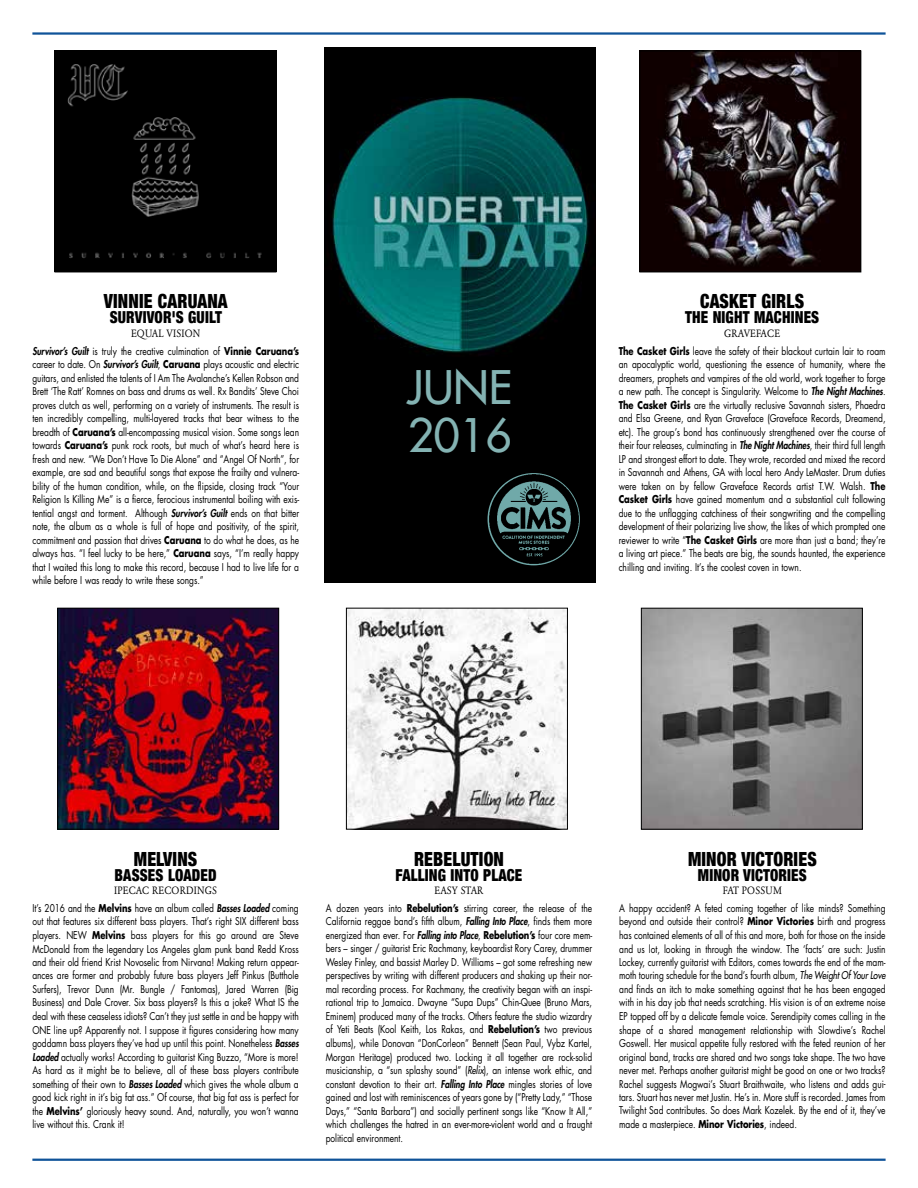
<style>
.page{position:relative;width:918px;height:1188px;background:#fff}
.page>*{position:absolute;margin:0;border:0;box-sizing:border-box;transform-origin:0 0}
.t1{font:45px/48px "Futura";color:#84b3b3}
.t2{font:900 condensed 19.5px "Helvetica Neue";letter-spacing:.01em;color:#000;scale:.9 1}
.t3{font:900 condensed 16.5px "Helvetica Neue";letter-spacing:.01em;color:#000;scale:.9 1}
.t4{font:10.5px/13.5px "Futura";letter-spacing:-.005em;color:#000;text-align:justify;scale:.8 1}
.t5{font:10.5px "Garamond BE";letter-spacing:.02em;color:#000;scale:.9 1}
.t6{font:10.5px "Garamond BE";color:#000;scale:.9 1}
.s1{font-weight:800;font-style:italic}
.s2{font-weight:700}
.s3{font-style:italic}
</style>
<div class="page">
<hr style="left:32px;top:1159px;width:854px;height:2px;background:#0f5399">
<hr style="left:32px;top:32px;width:854px;height:3px;background:#0f5399">
<div style="left:324px;top:47px;width:271px;height:536px;background:#000"></div>
<img style="left:327px;top:97px;width:262px;height:256px">
<img style="left:488px;top:474px;width:91px;height:91px">
<img style="left:643px;top:610px;width:218px;height:218px">
<div style="left:641px;top:608px;width:222px;height:222px;border:1px solid #000"></div>
<img style="left:348px;top:610px;width:218px;height:217px">
<div style="left:346px;top:608px;width:222px;height:221px;border:1px solid #000"></div>
<img style="left:59px;top:610px;width:218px;height:217px">
<div style="left:57px;top:608px;width:222px;height:221px;border:1px solid #000"></div>
<img style="left:642px;top:53px;width:217px;height:217px">
<div style="left:640px;top:51px;width:221px;height:221px;border:1px solid #000"></div>
<img style="left:57px;top:53px;width:217px;height:217px">
<div style="left:55px;top:51px;width:221px;height:221px;border:1px solid #000"></div>
<h2 class="t2" style="left:104px;top:285px;width:139px">VINNIE CARUANA</h2>
<h3 class="t3" style="left:110px;top:304px;width:126px">SURVIVOR'S GUILT</h3>
<p class="t5" style="left:131px;top:327px;width:79px">EQUAL VISION</p>
<p class="t4" style="left:32px;top:344px;width:335px"><span class="s1">Survivor’s Guilt</span> is truly the creative culmination of <span class="s2">Vinnie Caruana’s </span>career to date. On <span class="s1">Survivor’s Guilt</span>, <span class="s2">Caruana</span> plays acoustic and electric guitars, and enlisted the talents of I Am The Avalanche’s Kellen Robson and Brett ‘The Ratt’ Romnes on bass and drums as well. Rx Bandits’ Steve Choi proves clutch as well, performing on a variety of instruments. The result is ten incredibly compelling, multi-layered tracks that bear witness to the breadth of <span class="s2">Caruana’s</span> all-encompassing musical vision. Some songs lean towards <span class="s2">Caruana’s</span> punk rock roots, but much of what’s heard here is fresh and new. “We Don’t Have To Die Alone” and “Angel Of North”, for example, are sad and beautiful songs that expose the frailty and vulnera&shy;bility of the human condition, while, on the flipside, closing track “Your Religion Is Killing Me” is a fierce, ferocious instrumental boiling with exis&shy;tential angst and torment. Although <span class="s1">Survivor’s Guilt</span> ends on that bitter note, the album as a whole is full of hope and positivity, of the spirit, commitment and passion that drives <span class="s2">Caruana</span> to do what he does, as he always has. “I feel lucky to be here,” <span class="s2">Caruana</span> says, “I’m really happy that I waited this long to make this record, because I had to live life for a while before I was ready to write these songs.”</p>
<h1 class="t1" style="left:407px;top:363px;width:107px">JUNE<br>2016</h1>
<h2 class="t2" style="left:700px;top:285px;width:117px">CASKET GIRLS</h2>
<h3 class="t3" style="left:685px;top:304px;width:151px">THE NIGHT MACHINES</h3>
<p class="t5" style="left:724px;top:327px;width:64px">GRAVEFACE</p>
<p class="t4" style="left:619px;top:344px;width:335px"><span class="s2">The Casket Girls</span> leave the safety of their blackout curtain lair to roam an apocalyptic world, questioning the essence of humanity, where the dreamers, prophets and vampires of the old world, work together to forge a new path. The concept is Singularity. Welcome to <span class="s1">The Night Machines</span>.<br><span class="s2">The Casket Girls</span> are the virtually reclusive Savannah sisters, Phaedra and Elsa Greene, and Ryan Graveface (Graveface Records, Dreamend, etc). The group’s bond has continuously strengthened over the course of their four releases, culminating in <span class="s1">The Night Machines</span>, their third full length LP and strongest effort to date. They wrote, recorded and mixed the record in Savannah and Athens, GA with local hero Andy LeMaster. Drum duties were taken on by fellow Graveface Records artist T.W. Walsh. <span class="s2">The Casket Girls</span> have gained momentum and a substantial cult following due to the unflagging catchiness of their songwriting and the compelling development of their polarizing live show, the likes of which prompted one reviewer to write “<span class="s2">The Casket Girls</span> are more than just a band; they’re a living art piece.” The beats are big, the sounds haunted, the experience chilling and inviting. It’s the coolest coven in town.</p>
<h2 class="t2" style="left:134px;top:843px;width:72px">MELVINS</h2>
<h3 class="t3" style="left:115px;top:861px;width:115px">BASSES LOADED</h3>
<p class="t5" style="left:114px;top:884px;width:116px">IPECAC RECORDINGS</p>
<p class="t4" style="left:32px;top:901px;width:335px">It’s 2016 and the <span class="s2">Melvins</span> have an album called <span class="s1">Basses Loaded</span> coming out that features six different bass players. That’s right SIX different bass players. NEW <span class="s2">Melvins</span> bass players for this go around are Steve McDonald from the legendary Los Angeles glam punk band Redd Kross and their old friend Krist Novoselic from Nirvana! Making return appear&shy;ances are former and probably future bass players Jeff Pinkus (Butthole Surfers), Trevor Dunn (Mr. Bungle / Fantomas), Jared Warren (Big Business) and Dale Crover. Six bass players? Is this a joke? What IS the deal with these ceaseless idiots? Can’t they just settle in and be happy with ONE line up? Apparently not. I suppose it figures considering how many goddamn bass players they’ve had up until this point. Nonetheless <span class="s1">Basses Loaded</span> actually works! According to guitarist King Buzzo, “More is more!<br>As hard as it might be to believe, all of these bass players contribute something of their own to <span class="s1">Basses Loaded</span> which gives the whole album a good kick right in it’s big fat ass.” Of course, that big fat ass is perfect for the <span class="s2">Melvins’</span> gloriously heavy sound. And, naturally, you won’t wanna live without this. Crank it!</p>
<h2 class="t2" style="left:414px;top:843px;width:101px">REBELUTION</h2>
<h3 class="t3" style="left:396px;top:861px;width:142px">FALLING INTO PLACE</h3>
<p class="t6" style="left:435px;top:884px;width:56px">EASY STAR</p>
<p class="t4" style="left:326px;top:901px;width:335px">A dozen years into <span class="s2">Rebelution’s</span> stirring career, the release of the California reggae band’s fifth album, <span class="s1">Falling Into Place</span>, finds them more energized than ever. For <span class="s1">Falling into Place</span>, <span class="s2">Rebelution’s</span> four core mem&shy;bers – singer / guitarist Eric Rachmany, keyboardist Rory Carey, drummer Wesley Finley, and bassist Marley D. Williams – got some refreshing new perspectives by writing with different producers and shaking up their nor&shy;mal recording process. For Rachmany, the creativity began with an inspi&shy;rational trip to Jamaica. Dwayne “Supa Dups” Chin-Quee (Bruno Mars, Eminem) produced many of the tracks. Others feature the studio wizardry of Yeti Beats (Kool Keith, Los Rakas, and <span class="s2">Rebelution’s</span> two previous albums), while Donovan “DonCorleon” Bennett (Sean Paul, Vybz Kartel, Morgan Heritage) produced two. Locking it all together are rock-solid musicianship, a “sun splashy sound” (<span class="s3">Relix</span>), an intense work ethic, and constant devotion to their art. <span class="s1">Falling Into Place</span> mingles stories of love gained and lost with reminiscences of years gone by (“Pretty Lady,” “Those Days,” “Santa Barbara”) and socially pertinent songs like “Know It All,” which challenges the hatred in an ever-more-violent world and a fraught political environment.</p>
<h2 class="t2" style="left:688px;top:843px;width:145px">MINOR VICTORIES</h2>
<h3 class="t3" style="left:698px;top:861px;width:123px">MINOR VICTORIES</h3>
<p class="t5" style="left:723px;top:884px;width:67px">FAT POSSUM</p>
<p class="t4" style="left:619px;top:901px;width:335px">A happy accident? A feted coming together of like minds? Something beyond and outside their control? <span class="s2">Minor Victories</span> birth and progress has contained elements of all of this and more, both for those on the inside and us lot, looking in through the window. The ‘facts’ are such: Justin Lockey, currently guitarist with Editors, comes towards the end of the mam&shy;moth touring schedule for the band’s fourth album, <span class="s3">The Weight Of Your Love </span>and finds an itch to make something against that he has been engaged with in his day job that needs scratching. His vision is of an extreme noise EP topped off by a delicate female voice. Serendipity comes calling in the shape of a shared management relationship with Slowdive’s Rachel Goswell. Her musical appetite fully restored with the feted reunion of her original band, tracks are shared and two songs take shape. The two have never met. Perhaps another guitarist might be good on one or two tracks?<br>Rachel suggests Mogwai’s Stuart Braithwaite, who listens and adds gui&shy;tars. Stuart has never met Justin. He’s in. More stuff is recorded. James from Twilight Sad contributes. So does Mark Kozelek. By the end of it, they’ve made a masterpiece. <span class="s2">Minor Victories</span>, indeed.</p>
</div>
